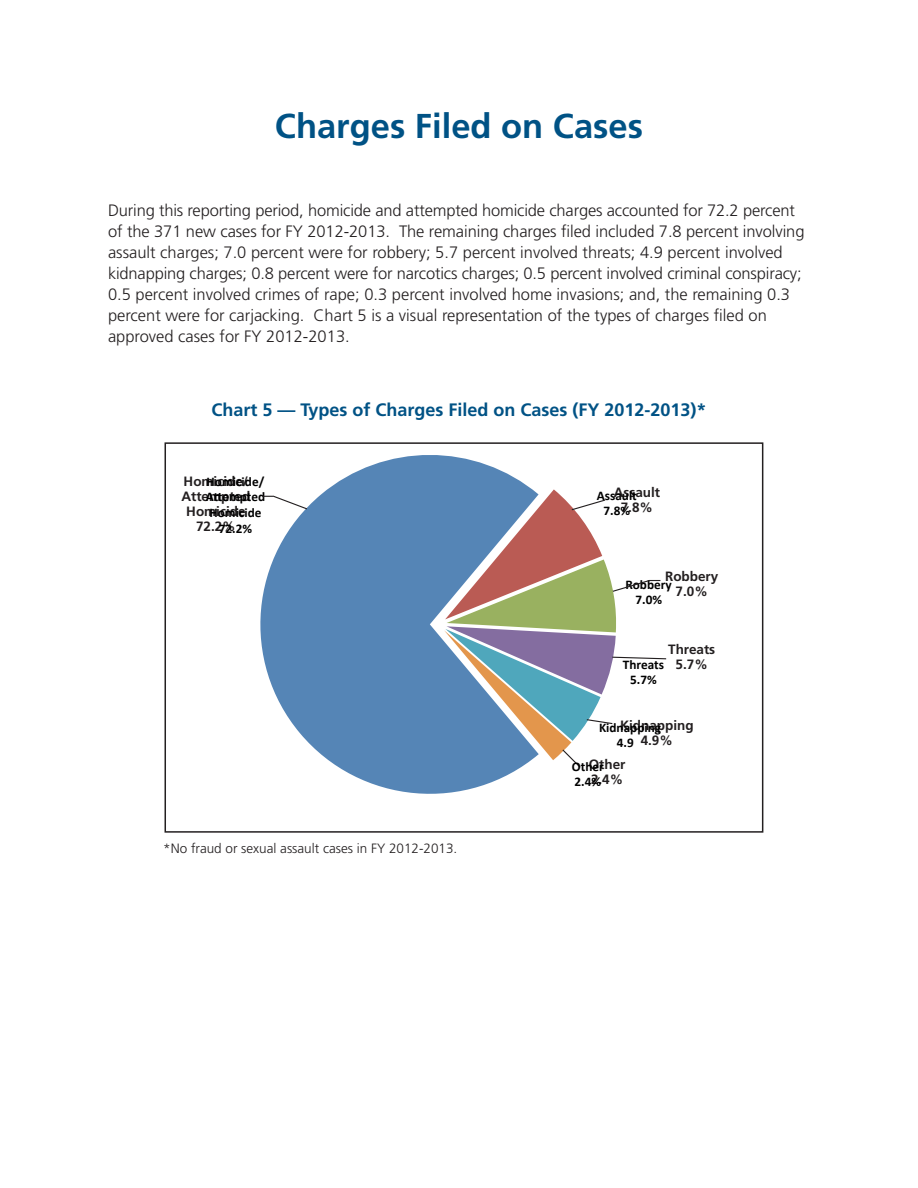
<style>
.page{position:relative;width:918px;height:1188px;background:#fff}
.page>*{position:absolute;margin:0;border:0;box-sizing:border-box;transform-origin:0 0}
.t1{font:700 34.5px "Frutiger";color:#005285}
.t2{font:700 18px "Frutiger";color:#005285}
.t3{font:300 16.5px/21px "Frutiger";letter-spacing:-.005em;color:#231f20}
.t4{font:700 13.5px/15px "Frutiger";color:#231f20}
.t5{font:300 13.5px "Frutiger";color:#231f20}
.t6{font:700 13.2px/15.1px "Calibri";color:#000}
.s1{font-family:"Frutiger";font-size:13.5px;color:#231f20}
</style>
<div class="page">
<div style="left:165px;top:442px;width:598px;height:391px;border:2px solid #231f20"></div>
<svg style="left:240px;top:442px;width:299px;height:352px;fill:#5585b6"></svg>
<svg style="left:262px;top:495px;width:46px;height:15px"></svg>
<svg style="left:444px;top:489px;width:223px;height:280px"></svg>
<h1 class="t1" style="left:275px;top:106px;width:370px">Charges Filed on Cases</h1>
<p class="t3" style="left:108px;top:200px;width:698px">During this reporting period, homicide and attempted homicide charges accounted for 72.2 percent of the 371 new cases for FY 2012-2013. The remaining charges filed included 7.8 percent involving assault charges; 7.0 percent were for robbery; 5.7 percent involved threats; 4.9 percent involved kidnapping charges; 0.8 percent were for narcotics charges; 0.5 percent involved criminal conspiracy;</p>
<p class="t3" style="left:108px;top:284px;width:684px">0.5 percent involved crimes of rape; 0.3 percent involved home invasions; and, the remaining 0.3 percent were for carjacking. Chart 5 is a visual representation of the types of charges filed on approved cases for FY 2012-2013.</p>
<p class="t2" style="left:211px;top:400px;width:497px">Chart 5 — Types of Charges Filed on Cases (FY 2012-2013)*</p>
<p class="t4" style="left:184px;top:473px;width:66px">Homicide/</p>
<p class="t6" style="left:207px;top:473px;width:59px">Homicide/</p>
<p class="t4" style="left:181px;top:488px;width:71px">Attempted</p>
<p class="t4" style="left:614px;top:484px;width:48px">Assault</p>
<p class="t6" style="left:206px;top:488px;width:61px">A+empted</p>
<p class="t6" style="left:597px;top:487px;width:42px">Assault</p>
<p class="t4" style="left:186px;top:503px;width:61px">Homicide</p>
<p class="t6" style="left:209px;top:504px;width:54px">Homicide</p>
<p class="t6" style="left:604px;top:502px;width:51px">7.8%<sup>7.8%</sup></p>
<p class="t4" style="left:196px;top:518px;width:58px">72.2%<sub>72.2%</sub></p>
<p class="t4" style="left:665px;top:568px;width:55px">Robbery</p>
<p class="t6" style="left:626px;top:576px;width:48px">Robbery</p>
<p class="t4" style="left:676px;top:583px;width:34px">7.0%</p>
<p class="t6" style="left:635px;top:591px;width:28px">7.0%</p>
<p class="t5" style="left:163px;top:841px;width:296px">*No fraud or sexual assault cases in FY 2012-2013.</p>
<p class="t4" style="left:668px;top:642px;width:49px">Threats</p>
<p class="t6" style="left:630px;top:656px;width:79px;text-indent:-7px">Threats <span class="s1">5.7%<br></span>5.7%</p>
<p class="t4" style="left:617px;top:717px;width:78px">Kidnapping<br><sub>4.9</sub> 4.9%</p>
<p class="t6" style="left:599px;top:720px;width:64px">Kidnapping</p>
<p class="t6" style="left:572px;top:759px;width:33px">Other</p>
<p class="t4" style="left:589px;top:756px;width:38px">Other</p>
<p class="t6" style="left:575px;top:774px;width:50px">2.4%<sup>2.4%</sup></p>
</div>
